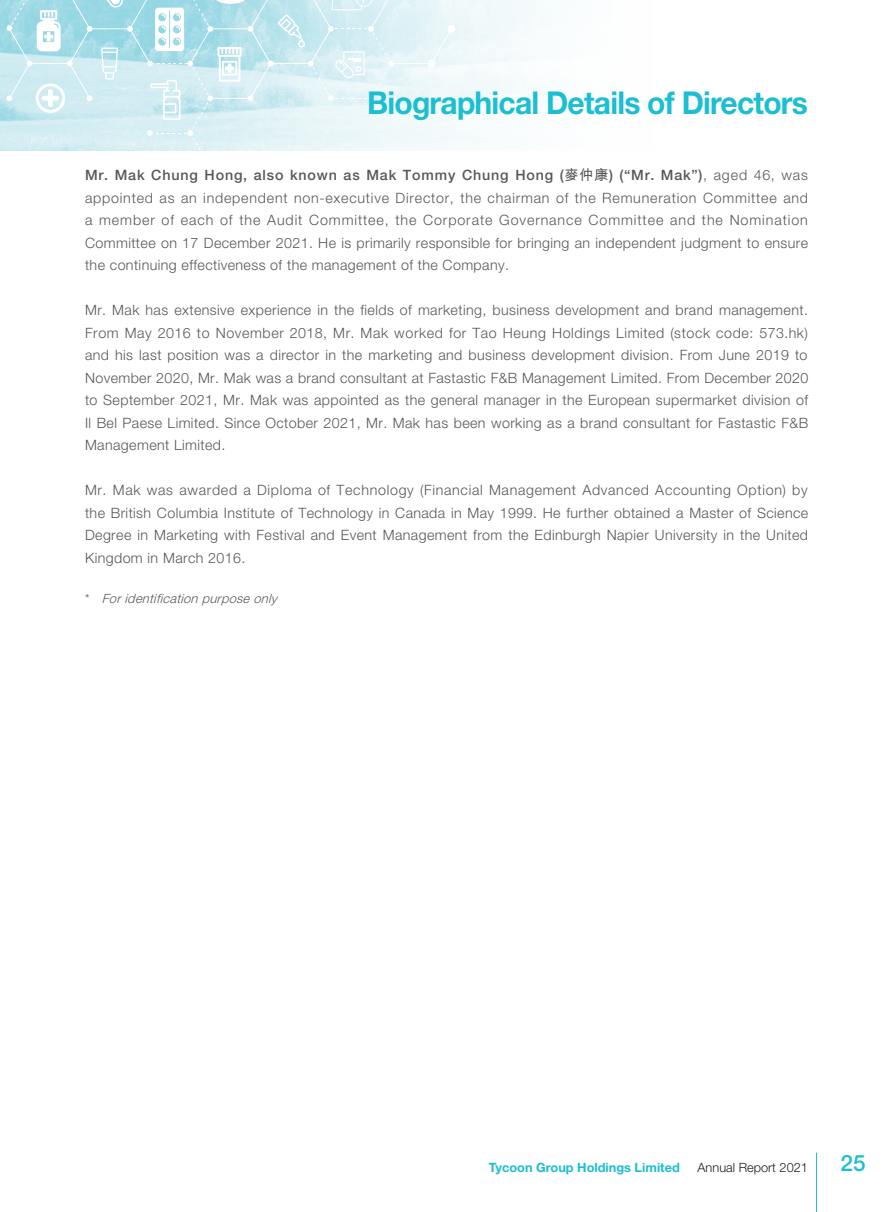
<style>
.page{position:relative;width:893px;height:1212px;background:#fff}
.page>*{position:absolute;margin:0;border:0;box-sizing:border-box;transform-origin:0 0}
.t1{font:700 31.5px "Helvetica Neue LT Std";letter-spacing:-.025em;color:#1cbed2;scale:.95 1}
.t2{font:500 22.5px "Helvetica Neue LT Std";color:#1cbed2}
.t3{font:300 14.25px/22.5px "Helvetica Neue LT Std";letter-spacing:.03em;color:#57585a;text-align:justify}
.t4{font:italic 300 12.75px "Helvetica Neue LT Std";color:#57585a}
.t5{font:700 12.75px "Helvetica Neue LT Std";color:#1cbed2}
.t6{font:300 12.75px "Helvetica Neue LT Std";color:#231f20}
.s1{font-weight:500}
.s2{font-family:"M Hei HK";font-weight:700}
.s3{font-style:normal}
</style>
<div class="page">
<hr style="left:816px;top:1153px;width:1px;height:59px;background:#1cbed2">
<svg style="left:4px;top:0;width:451px;height:151px;background:#d1ecf2"></svg>
<h1 class="t1" style="left:367px;top:83px;width:466px">Biographical Details of Directors</h1>
<p class="t3" style="left:85px;top:164px;width:725px"><span class="s1">Mr. Mak Chung Hong, also known as Mak Tommy Chung Hong (</span><span class="s2">麥仲康</span><span class="s1">) (“Mr. Mak”)</span>, aged 46, was appointed as an independent non-executive Director, the chairman of the Remuneration Committee and a member of each of the Audit Committee, the Corporate Governance Committee and the Nomination Committee on 17 December 2021. He is primarily responsible for bringing an independent judgment to ensure the continuing effectiveness of the management of the Company.</p>
<p class="t3" style="left:85px;top:299px;width:725px">Mr. Mak has extensive experience in the fields of marketing, business development and brand management.<br>From May 2016 to November 2018, Mr. Mak worked for Tao Heung Holdings Limited (stock code: 573.hk) and his last position was a director in the marketing and business development division. From June 2019 to November 2020, Mr. Mak was a brand consultant at Fastastic F&amp;B Management Limited. From December 2020 to September 2021, Mr. Mak was appointed as the general manager in the European supermarket division of Il Bel Paese Limited. Since October 2021, Mr. Mak has been working as a brand consultant for Fastastic F&amp;B Management Limited.</p>
<p class="t3" style="left:85px;top:479px;width:725px">Mr. Mak was awarded a Diploma of Technology (Financial Management Advanced Accounting Option) by the British Columbia Institute of Technology in Canada in May 1999. He further obtained a Master of Science Degree in Marketing with Festival and Event Management from the Edinburgh Napier University in the United Kingdom in March 2016.</p>
<p class="t4" style="left:85px;top:591px;width:193px"><span class="s3">*</span> Foridentification purpose only</p>
<p class="t5" style="left:489px;top:1159px;width:192px">Tycoon Group Holdings Limited</p>
<p class="t6" style="left:698px;top:1159px;width:112px">Annual Report 2021</p>
<h2 class="t2" style="left:841px;top:1150px;width:27px">25</h2>
</div>
